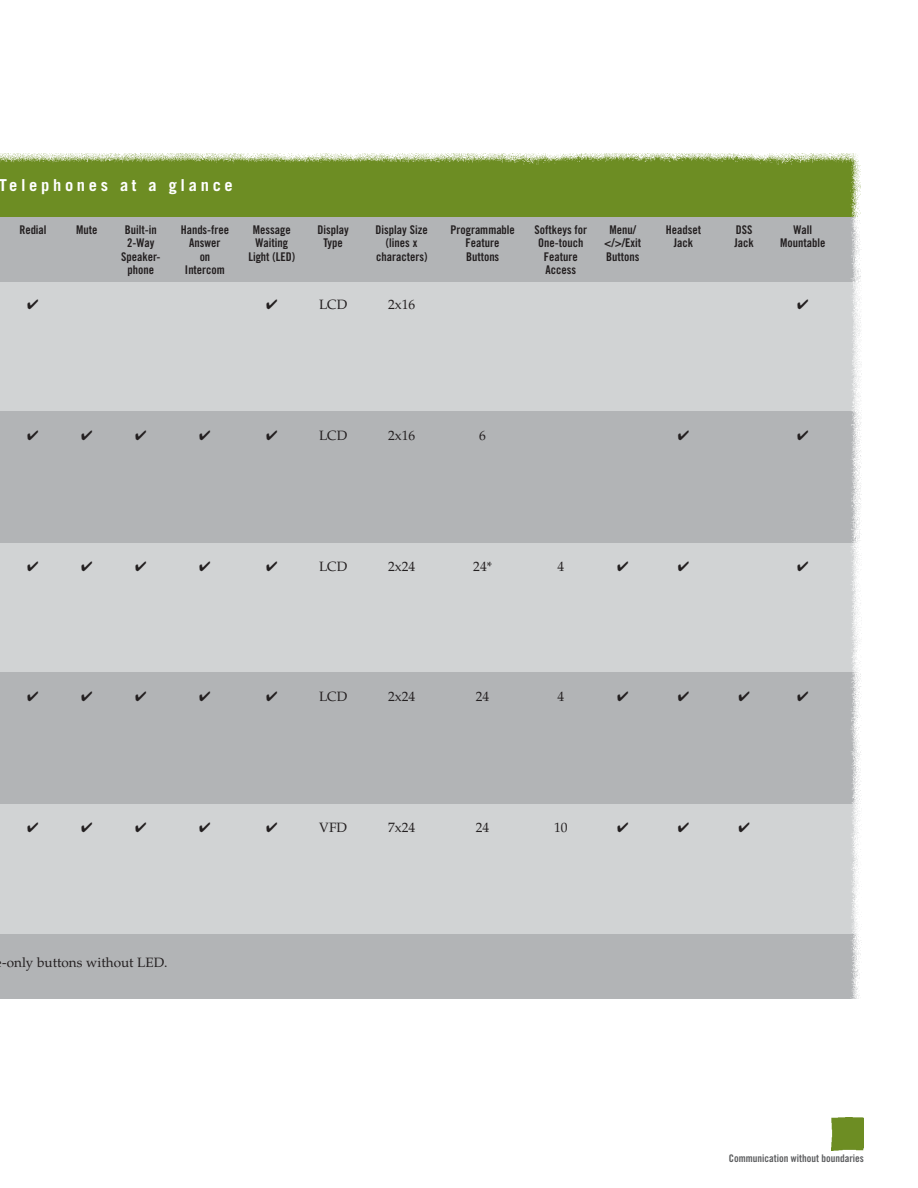
<style>
.page{position:relative;width:918px;height:1188px;background:#fff}
.page>*{position:absolute;margin:0;border:0;box-sizing:border-box;transform-origin:0 0}
.t1{font:700 16.5px "Trade Gothic";letter-spacing:.22em;color:#fff}
.t2{font:13.5px "Palatino";color:#231f20}
.t3{font:12px "Trade Gothic Bold Cond Twenty";color:#231f20}
.t4{font:10.5px "Trade Gothic Bold Cond Twenty";color:#5b5c5e}
</style>
<div class="page">
<div style="left:0;top:241px;width:862px;height:731px;background:#d1d3d4"></div>
<div style="left:0;top:411px;width:861px;height:131px;background:#b2b4b6"></div>
<div style="left:0;top:672px;width:861px;height:132px;background:#b2b4b6"></div>
<div style="left:0;top:934px;width:861px;height:65px;background:#b2b4b6"></div>
<div style="left:0;top:154px;width:861px;height:64px;background:#6d8d23"></div>
<div style="left:0;top:218px;width:861px;height:64px;background:#b2b4b6"></div>
<img style="left:0;top:153px;width:841px;height:12px">
<img style="left:841px;top:153px;width:21px;height:846px">
<img style="left:831px;top:1118px;width:33px;height:32px">
<h1 class="t1" style="left:-2px;top:179px;width:236px">Telephones at a glance</h1>
<p class="t3" style="left:19px;top:225px;width:29px">Redial</p>
<p class="t3" style="left:76px;top:225px;width:23px">Mute</p>
<p class="t3" style="left:125px;top:225px;width:33px">Built-in</p>
<p class="t3" style="left:181px;top:225px;width:50px">Hands-free</p>
<p class="t3" style="left:253px;top:225px;width:39px">Message</p>
<p class="t3" style="left:318px;top:225px;width:33px">Display</p>
<p class="t3" style="left:376px;top:225px;width:54px">Display Size</p>
<p class="t3" style="left:450px;top:225px;width:66px">Programmable</p>
<p class="t3" style="left:534px;top:225px;width:54px">Softkeys for</p>
<p class="t3" style="left:609px;top:225px;width:28px">Menu/</p>
<p class="t3" style="left:666px;top:225px;width:37px">Headset</p>
<p class="t3" style="left:736px;top:225px;width:18px">DSS</p>
<p class="t3" style="left:793px;top:225px;width:20px">Wall</p>
<p class="t3" style="left:127px;top:238px;width:29px">2-Way</p>
<p class="t3" style="left:189px;top:238px;width:33px">Answer</p>
<p class="t3" style="left:255px;top:238px;width:34px">Waiting</p>
<p class="t3" style="left:323px;top:238px;width:21px">Type</p>
<p class="t3" style="left:386px;top:238px;width:33px">(lines x</p>
<p class="t3" style="left:466px;top:238px;width:35px">Feature</p>
<p class="t3" style="left:538px;top:238px;width:47px">One-touch</p>
<p class="t3" style="left:604px;top:238px;width:39px">&lt;/&gt;/Exit</p>
<p class="t3" style="left:674px;top:238px;width:21px">Jack</p>
<p class="t3" style="left:735px;top:238px;width:21px">Jack</p>
<p class="t3" style="left:780px;top:238px;width:47px">Mountable</p>
<p class="t3" style="left:121px;top:252px;width:41px">Speaker-</p>
<p class="t3" style="left:200px;top:252px;width:12px">on</p>
<p class="t3" style="left:248px;top:252px;width:48px">Light (LED)</p>
<p class="t3" style="left:376px;top:252px;width:53px">characters)</p>
<p class="t3" style="left:466px;top:252px;width:35px">Buttons</p>
<p class="t3" style="left:544px;top:252px;width:35px">Feature</p>
<p class="t3" style="left:606px;top:252px;width:35px">Buttons</p>
<p class="t3" style="left:128px;top:265px;width:28px">phone</p>
<p class="t3" style="left:185px;top:265px;width:41px">Intercom</p>
<p class="t3" style="left:545px;top:265px;width:32px">Access</p>
<p class="t2" style="left:319px;top:299px;width:30px">LCD</p>
<p class="t2" style="left:388px;top:299px;width:29px">2x16</p>
<p class="t2" style="left:319px;top:430px;width:30px">LCD</p>
<p class="t2" style="left:388px;top:430px;width:29px">2x16</p>
<p class="t2" style="left:479px;top:430px;width:8px">6</p>
<p class="t2" style="left:319px;top:561px;width:30px">LCD</p>
<p class="t2" style="left:388px;top:561px;width:29px">2x24</p>
<p class="t2" style="left:473px;top:561px;width:20px">24*</p>
<p class="t2" style="left:557px;top:561px;width:8px">4</p>
<p class="t2" style="left:319px;top:691px;width:30px">LCD</p>
<p class="t2" style="left:388px;top:691px;width:29px">2x24</p>
<p class="t2" style="left:476px;top:691px;width:15px">24</p>
<p class="t2" style="left:557px;top:691px;width:8px">4</p>
<p class="t2" style="left:2px;top:957px;width:167px">-only buttons without LED.</p>
<p class="t2" style="left:319px;top:822px;width:29px">VFD</p>
<p class="t2" style="left:388px;top:822px;width:29px">7x24</p>
<p class="t2" style="left:476px;top:822px;width:15px">24</p>
<p class="t2" style="left:554px;top:822px;width:15px">10</p>
<p class="t4" style="left:729px;top:1154px;width:137px">Communication without boundaries</p>
</div>
